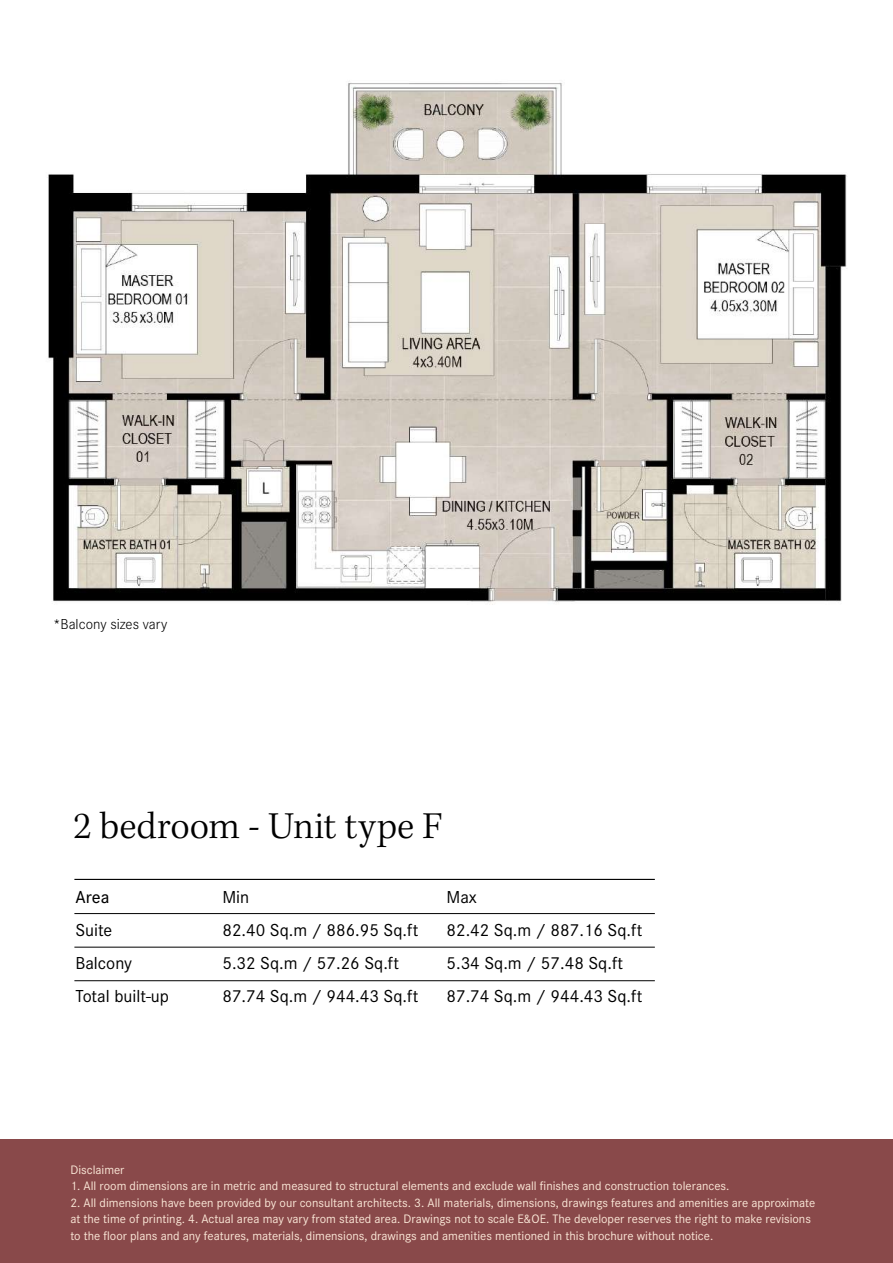
<style>
.page{position:relative;width:893px;height:1263px;background:#fff}
.page>*{position:absolute;margin:0;border:0;box-sizing:border-box;transform-origin:0 0}
.t1{font:300 39px "Kepler Std";color:#000}
.t2{font:18px/33px "Corporate S";color:#000}
.t3{font:500 18px "Corporate S";color:#000}
.t4{font:300 15px "Corporate S";color:#000}
.t5{font:12.75px/16.5px "Corporate S";color:#fbe8d8}
</style>
<div class="page">
<div style="left:0;top:1140px;width:893px;height:123px;background:#89494a"></div>
<hr style="left:74px;top:879px;width:581px;height:1px;background:#000">
<hr style="left:74px;top:913px;width:581px;height:1px;background:#000">
<hr style="left:74px;top:947px;width:581px;height:1px;background:#000">
<hr style="left:74px;top:980px;width:581px;height:1px;background:#000">
<img style="left:48px;top:83px;width:799px;height:522px">
<p class="t4" style="left:53px;top:615px;width:116px">*Balcony sizes vary</p>
<h1 class="t1" style="left:73px;top:804px;width:371px">2 bedroom - Unit type F</h1>
<h2 class="t3" style="left:75px;top:885px;width:35px">Area</h2>
<h2 class="t2" style="left:75px;top:913px;width:95px">Suite<br>Balcony<br>Total built-up</h2>
<h2 class="t2" style="left:222px;top:880px;width:197px">Min<br>82.40 Sq.m / 886.95 Sq.ft<br>5.32 Sq.m / 57.26 Sq.ft<br>87.74 Sq.m / 944.43 Sq.ft</h2>
<h2 class="t2" style="left:446px;top:880px;width:197px">Max<br>82.42 Sq.m / 887.16 Sq.ft<br>5.34 Sq.m / 57.48 Sq.ft<br>87.74 Sq.m / 944.43 Sq.ft</h2>
<p class="t5" style="left:70px;top:1161px;width:56px">Disclaimer</p>
<p class="t5" style="left:70px;top:1177px;width:661px">1. All room dimensions are in metric and measured to structural elements and exclude wall finishes and construction tolerances.</p>
<p class="t5" style="left:70px;top:1194px;width:746px">2. All dimensions have been provided by our consultant architects. 3. All materials, dimensions, drawings features and amenities are approximate at the time of printing. 4. Actual area may vary from stated area. Drawings not to scale E&amp;OE. The developer reserves the right to make revisions to the floor plans and any features, materials, dimensions, drawings and amenities mentioned in this brochure without notice.</p>
</div>
